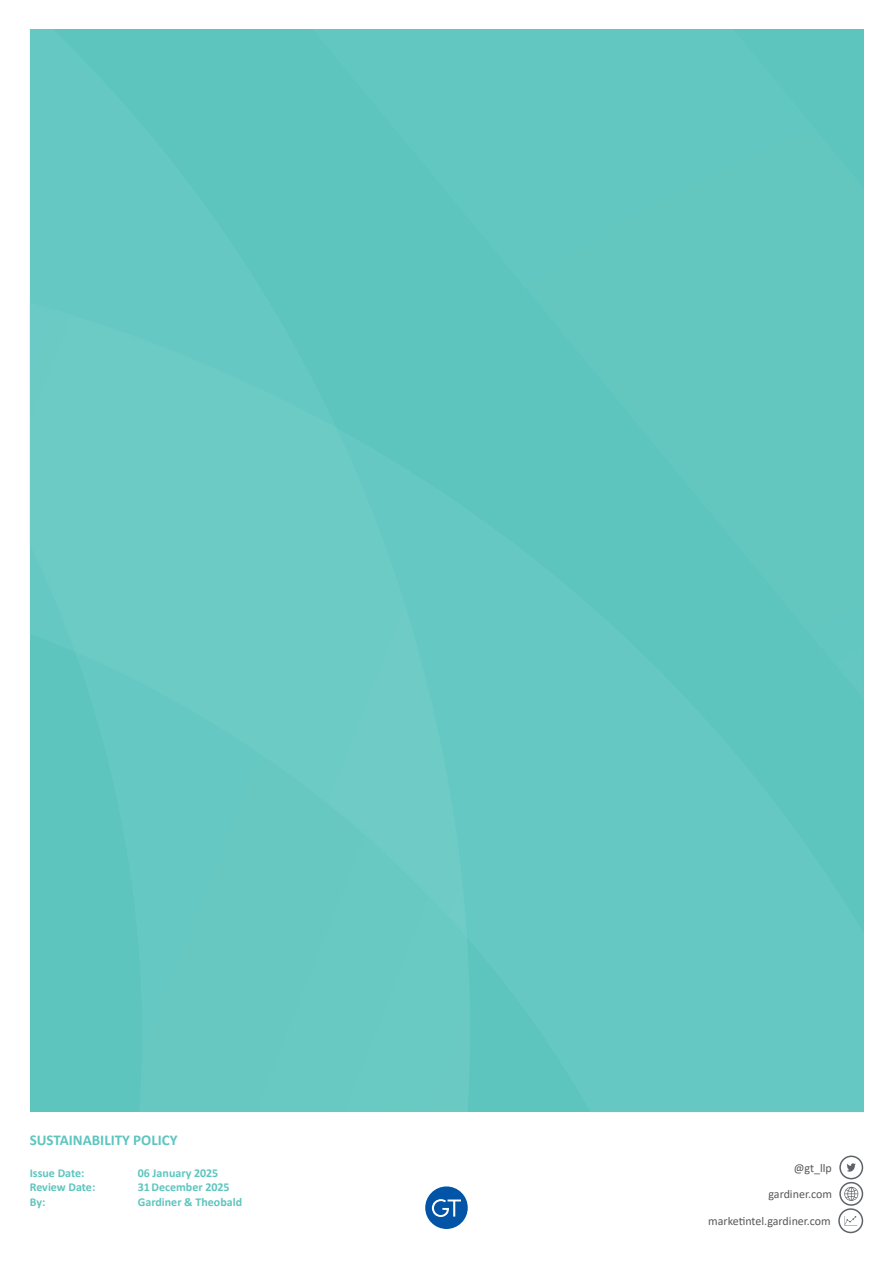
<style>
.page{position:relative;width:893px;height:1263px;background:#fff}
.page>*{position:absolute;margin:0;border:0;box-sizing:border-box;transform-origin:0 0}
.t1{font:700 15px "Calibri";color:#5ec5be}
.t2{font:700 12px "Calibri";color:#5ec5be}
.t3{font:12px/26.4px "Calibri";color:#57585a;text-align:right}
</style>
<div class="page">
<svg style="left:847px;top:1163px;width:9px;height:9px"></svg>
<div style="left:839px;top:1155px;width:24px;height:24px;border:2px solid #5f6369;border-radius:50%"></div>
<svg style="left:844px;top:1187px;width:14px;height:14px"></svg>
<div style="left:839px;top:1182px;width:24px;height:24px;border:2px solid #5f6369;border-radius:50%"></div>
<div style="left:838px;top:1208px;width:25px;height:25px;border:2px solid #5f6369;border-radius:50%"></div>
<svg style="left:844px;top:1216px;width:13px;height:9px"></svg>
<svg style="left:425px;top:1186px;width:43px;height:43px"></svg>
<div style="left:30px;top:30px;width:833px;height:1082px;background:#65c8c2"></div>
<p class="t1" style="left:30px;top:1129px;width:149px">SUSTAINABILITY POLICY</p>
<p class="t2" style="left:30px;top:1164px;width:56px">Issue Date:</p>
<p class="t2" style="left:138px;top:1164px;width:82px">06 January 2025</p>
<p class="t2" style="left:30px;top:1179px;width:67px">Review Date:</p>
<p class="t2" style="left:138px;top:1179px;width:93px">31December 2025</p>
<p class="t2" style="left:30px;top:1193px;width:17px">By:</p>
<p class="t2" style="left:138px;top:1193px;width:106px">Gardiner &amp; Theobald</p>
<p class="t3" style="left:768px;top:1154px;width:65px">@gt_llp gardiner.com</p>
<p class="t3" style="left:708px;top:1208px;width:124px">marketintel.gardiner.com</p>
</div>
